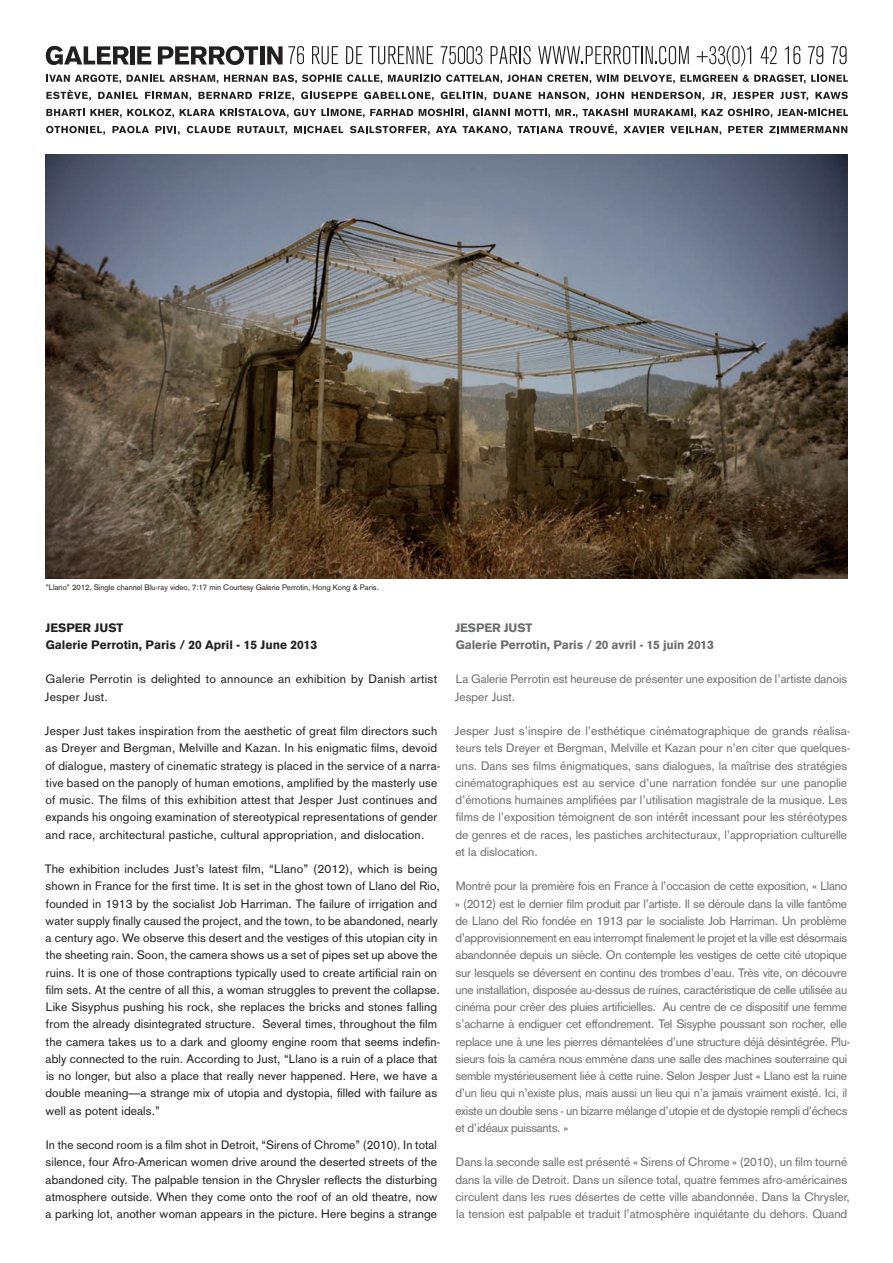
<style>
.page{position:relative;width:893px;height:1263px;background:#fff}
.page>*{position:absolute;margin:0;border:0;box-sizing:border-box;transform-origin:0 0}
.Paragraph_Style_1{font:12px/17.2px "Akzidenz Grotesk";letter-spacing:.01em;color:#231f20}
.Paragraph_Style_1-2{font:12px/17.2px "Akzidenz Grotesk";letter-spacing:-.02em;color:#6c6d70}
.Paragraph_Style_1-3{font:12px/17.2px "Akzidenz Grotesk";color:#6c6d70}
.Paragraph_Style_1-4{font:900 12px "Akzidenz Grotesk";color:#231f20}
.Paragraph_Style_1-5{font:900 12px "Akzidenz Grotesk";letter-spacing:-.01em;color:#6c6d70}
.t1{font:7.8px "Akzidenz Grotesk";color:#231f20}
</style>
<div class="page">
<img style="left:45px;top:155px;width:803px;height:423px">
<svg style="left:312px;top:46px;width:26px;height:18px"></svg>
<svg style="left:346px;top:46px;width:17px;height:18px"></svg>
<svg style="left:369px;top:46px;width:64px;height:18px"></svg>
<svg style="left:441px;top:46px;width:41px;height:18px"></svg>
<svg style="left:491px;top:46px;width:40px;height:18px"></svg>
<svg style="left:538px;top:46px;width:151px;height:18px"></svg>
<svg style="left:697px;top:45px;width:54px;height:22px"></svg>
<svg style="left:761px;top:46px;width:16px;height:18px"></svg>
<svg style="left:785px;top:46px;width:15px;height:18px"></svg>
<svg style="left:808px;top:46px;width:15px;height:18px"></svg>
<svg style="left:831px;top:46px;width:16px;height:18px"></svg>
<svg style="left:46px;top:46px;width:83px;height:19px"></svg>
<div style="left:130px;top:46px;width:5px;height:18px;background:#231f20"></div>
<svg style="left:137px;top:46px;width:14px;height:18px"></svg>
<svg style="left:158px;top:46px;width:100px;height:19px"></svg>
<div style="left:260px;top:46px;width:5px;height:18px;background:#231f20"></div>
<svg style="left:267px;top:46px;width:37px;height:18px"></svg>
<svg style="left:46px;top:74px;width:75px;height:10px"></svg>
<svg style="left:127px;top:75px;width:91px;height:9px"></svg>
<svg style="left:224px;top:75px;width:43px;height:7px"></svg>
<svg style="left:273px;top:74px;width:109px;height:10px"></svg>
<svg style="left:388px;top:74px;width:230px;height:10px"></svg>
<svg style="left:624px;top:74px;width:113px;height:10px"></svg>
<svg style="left:743px;top:74px;width:105px;height:10px"></svg>
<svg style="left:46px;top:90px;width:45px;height:11px"></svg>
<svg style="left:98px;top:92px;width:40px;height:7px"></svg>
<svg style="left:145px;top:92px;width:46px;height:9px"></svg>
<svg style="left:198px;top:92px;width:54px;height:7px"></svg>
<svg style="left:259px;top:92px;width:35px;height:9px"></svg>
<svg style="left:301px;top:92px;width:56px;height:7px"></svg>
<svg style="left:364px;top:92px;width:70px;height:9px"></svg>
<svg style="left:441px;top:92px;width:45px;height:9px"></svg>
<svg style="left:494px;top:92px;width:38px;height:7px"></svg>
<svg style="left:539px;top:92px;width:50px;height:9px"></svg>
<svg style="left:596px;top:92px;width:28px;height:7px"></svg>
<svg style="left:632px;top:92px;width:72px;height:9px"></svg>
<svg style="left:711px;top:92px;width:15px;height:9px"></svg>
<svg style="left:733px;top:92px;width:41px;height:7px"></svg>
<svg style="left:780px;top:92px;width:28px;height:9px"></svg>
<svg style="left:815px;top:92px;width:33px;height:7px"></svg>
<svg style="left:46px;top:109px;width:128px;height:9px"></svg>
<svg style="left:180px;top:109px;width:233px;height:9px"></svg>
<svg style="left:419px;top:109px;width:90px;height:9px"></svg>
<svg style="left:515px;top:109px;width:35px;height:9px"></svg>
<svg style="left:556px;top:109px;width:21px;height:9px"></svg>
<svg style="left:583px;top:109px;width:45px;height:7px"></svg>
<svg style="left:634px;top:109px;width:62px;height:9px"></svg>
<svg style="left:702px;top:109px;width:146px;height:9px"></svg>
<svg style="left:46px;top:126px;width:59px;height:9px"></svg>
<svg style="left:112px;top:126px;width:37px;height:7px"></svg>
<svg style="left:155px;top:126px;width:25px;height:9px"></svg>
<svg style="left:187px;top:126px;width:44px;height:7px"></svg>
<svg style="left:237px;top:126px;width:50px;height:9px"></svg>
<svg style="left:294px;top:126px;width:49px;height:7px"></svg>
<svg style="left:350px;top:126px;width:80px;height:9px"></svg>
<svg style="left:436px;top:126px;width:21px;height:7px"></svg>
<svg style="left:463px;top:126px;width:48px;height:9px"></svg>
<svg style="left:517px;top:126px;width:46px;height:7px"></svg>
<svg style="left:569px;top:124px;width:48px;height:11px"></svg>
<svg style="left:623px;top:126px;width:41px;height:7px"></svg>
<svg style="left:670px;top:126px;width:51px;height:9px"></svg>
<svg style="left:728px;top:126px;width:35px;height:7px"></svg>
<svg style="left:769px;top:126px;width:78px;height:7px"></svg>
<p class="t1" style="left:46px;top:583px;width:335px">”Llano” 2012, Single channel Blu-ray video, 7:17 min Courtesy Galerie Perrotin, Hong Kong &amp; Paris.</p>
<p class="Paragraph_Style_1-4" style="left:46px;top:620px;width:79px">JESPER JUST</p>
<p class="Paragraph_Style_1-4" style="left:46px;top:637px;width:273px">Galerie Perrotin, Paris / 20 April - 15 June 2013</p>
<p class="Paragraph_Style_1" style="left:45px;top:670px;width:394px">Galerie Perrotin is delighted to announce an exhibition by Danish artist<br>Jesper Just.</p>
<p class="Paragraph_Style_1" style="left:45px;top:722px;width:397px">Jesper Just takes inspiration from the aesthetic of great film directors such as Dreyer and Bergman, Melville and Kazan. In his enigmatic films, devoid of dialogue, mastery of cinematic strategy is placed in the service of a narra&shy;tive based on the panoply of human emotions, amplified by the masterly use of music. The films of this exhibition attest that Jesper Just continues and expands his ongoing examination of stereotypical representations of gender and race, architectural pastiche, cultural appropriation, and dislocation.</p>
<p class="Paragraph_Style_1" style="left:45px;top:860px;width:397px">The exhibition includes Just’s latest film, “Llano” (2012), which is being shown in France for the first time. It is set in the ghost town of Llano del Rio, founded in 1913 by the socialist Job Harriman. The failure of irrigation and water supply finally caused the project, and the town, to be abandoned, nearly a century ago. We observe this desert and the vestiges of this utopian city in the sheeting rain. Soon, the camera shows us a set of pipes set up above the ruins. It is one of those contraptions typically used to create artificial rain on film sets. At the centre of all this, a woman struggles to prevent the collapse.<br>Like Sisyphus pushing his rock, she replaces the bricks and stones falling from the already disintegrated structure. Several times, throughout the film the camera takes us to a dark and gloomy engine room that seems indefin&shy;ably connected to the ruin. According to Just, “Llano is a ruin of a place that is no longer, but also a place that really never happened. Here, we have a double meaning—a strange mix of utopia and dystopia, filled with failure as well as potent ideals.”</p>
<p class="Paragraph_Style_1" style="left:46px;top:1136px;width:393px;text-align:justify">In the second room is a film shot in Detroit, “Sirens of Chrome” (2010). In total silence, four Afro-American women drive around the deserted streets of the abandoned city. The palpable tension in the Chrysler reflects the disturbing atmosphere outside. When they come onto the roof of an old theatre, now a parking lot, another woman appears in the picture. Here begins a strange</p>
<p class="Paragraph_Style_1-5" style="left:455px;top:620px;width:78px">JESPER JUST</p>
<p class="Paragraph_Style_1-5" style="left:456px;top:637px;width:260px">Galerie Perrotin, Paris / 20 avril - 15 juin 2013</p>
<p class="Paragraph_Style_1-3" style="left:455px;top:670px;width:394px">La Galerie Perrotin est heureuse de présenter une exposition de l’artiste danois<br>Jesper Just.</p>
<p class="Paragraph_Style_1-3" style="left:455px;top:722px;width:397px">Jesper Just s’inspire de l’esthétique cinématographique de grands réalisa&shy;teurs tels Dreyer et Bergman, Melville et Kazan pour n’en citer que quelques&shy;uns. Dans ses films énigmatiques, sans dialogues, la maîtrise des stratégies cinématographiques est au service d’une narration fondée sur une panoplie d’émotions humaines amplifiées par l’utilisation magistrale de la musique. Les films de l’exposition témoignent de son intérêt incessant pour les stéréotypes de genres et de races, les pastiches architecturaux, l’appropriation culturelle et la dislocation.</p>
<p class="Paragraph_Style_1-2" style="left:455px;top:877px;width:397px">Montré pour la première fois en France à l’occasion de cette exposition, « Llano » (2012) est le dernier film produit par l’artiste. Il se déroule dans la ville fantôme de Llano del Rio fondée en 1913 par le socialiste Job Harriman. Un problème d’approvisionnement en eau interrompt finalement le projet et la ville est désormais abandonnée depuis un siècle. On contemple les vestiges de cette cité utopique sur lesquels se déversent en continu des trombes d’eau. Très vite, on découvre une installation, disposée au-dessus de ruines, caractéristique de celle utilisée au cinéma pour créer des pluies artificielles. Au centre de ce dispositif une femme s’acharne à endiguer cet effondrement. Tel Sisyphe poussant son rocher, elle replace une à une les pierres démantelées d’une structure déjà désintégrée. Plu&shy;sieurs fois la caméra nous emmène dans une salle des machines souterraine qui semble mystérieusement liée à cette ruine. Selon Jesper Just « Llano est la ruine d’un lieu qui n’existe plus, mais aussi un lieu qui n’a jamais vraiment existé. Ici, il existe un double sens - un bizarre mélange d’utopie et de dystopie rempli d’échecs et d’idéaux puissants. »</p>
<p class="Paragraph_Style_1-3" style="left:455px;top:1153px;width:396px">Dans la seconde salle est présenté « Sirens of Chrome » (2010), un film tourné dans la ville de Detroit. Dans un silence total, quatre femmes afro-américaines circulent dans les rues désertes de cette ville abandonnée. Dans la Chrysler, la tension est palpable et traduit l’atmosphère inquiétante du dehors. Quand</p>
</div>
